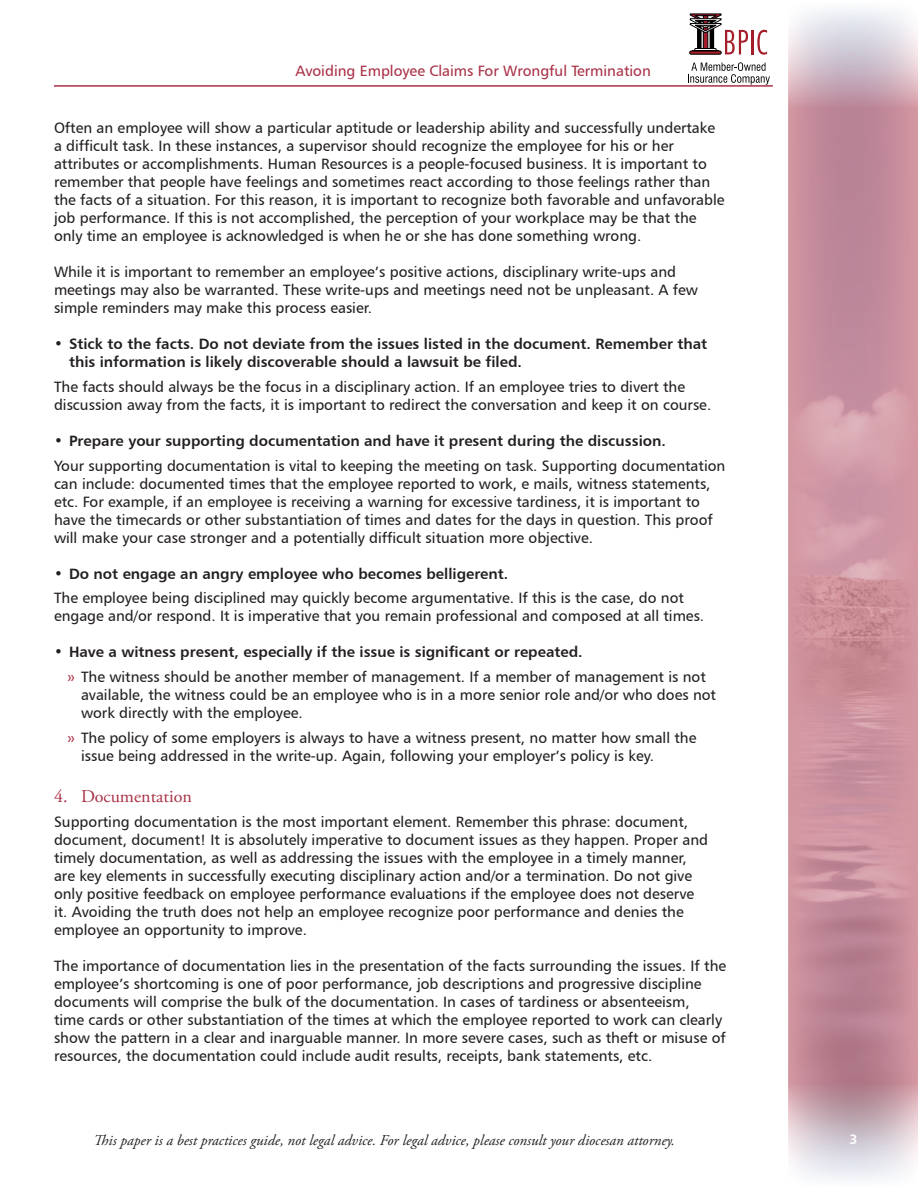
<style>
.page{position:relative;width:918px;height:1188px;background:#fff}
.page>*{position:absolute;margin:0;border:0;box-sizing:border-box;transform-origin:0 0}
.SubHeader{font:18px "Adobe Garamond Pro";color:#a93146}
.Body_Text{font:15px/18px "Humanist 777 BT Roman B";color:#231f20}
.t1{font:15px/18px "Humanist 777 BT Bold B";color:#231f20}
.t2{font:italic 15px "Adobe Garamond Pro";color:#231f20}
.t3{font:15px "Humanist 777 BT Roman B";color:#a93146}
.t4{font:13.5px "Humanist 777 BT Bold B";color:#fff}
.s1{font-family:"Humanist 777 BT Roman B"}
.s2{color:#a93146}
</style>
<div class="page">
<hr style="left:54px;top:85px;width:719px;height:2px;background:#a93146">
<svg style="left:688px;top:62px;width:82px;height:23px"></svg>
<hr style="left:751px;top:30px;width:3px;height:24px;background:#a41d2a">
<svg style="left:757px;top:30px;width:10px;height:25px"></svg>
<svg style="left:690px;top:13px;width:58px;height:41px"></svg>
<div style="left:694px;top:48px;width:22px;height:3px;border:1px solid #000"></div>
<hr style="left:692px;top:50px;width:27px;height:3px;background:#000">
<div style="left:689px;top:51px;width:32px;height:3px;border:1px solid #000;border-radius:2px"></div>
<p class="t3" style="left:295px;top:61px;width:357px">Avoiding Employee Claims For Wrongful Termination</p>
<p class="Body_Text" style="left:54px;top:119px;width:672px">Often an employee will show a particular aptitude or leadership ability and successfully undertake a difficult task. In these instances, a supervisor should recognize the employee for his or her attributes or accomplishments. Human Resources is a people-focused business. It is important to remember that people have feelings and sometimes react according to those feelings rather than the facts of a situation. For this reason, it is important to recognize both favorable and unfavorable job performance. If this is not accomplished, the perception of your workplace may be that the only time an employee is acknowledged is when he or she has done something wrong.</p>
<p class="Body_Text" style="left:54px;top:263px;width:646px">While it is important to remember an employee’s positive actions, disciplinary write-ups and meetings may also be warranted. These write-ups and meetings need not be unpleasant. A few simple reminders may make this process easier.</p>
<p class="t1" style="left:69px;top:335px;width:640px;text-indent:-15px"><span class="s1">•</span> Stick to the facts. Do not deviate from the issues listed in the document. Remember that this information is likely discoverable should a lawsuit be filed.</p>
<p class="Body_Text" style="left:54px;top:377px;width:659px">The facts should always be the focus in a disciplinary action. If an employee tries to divert the discussion away from the facts, it is important to redirect the conversation and keep it on course.</p>
<p class="t1" style="left:54px;top:431px;width:613px"><span class="s1">•</span> Prepare your supporting documentation and have it present during the discussion.</p>
<p class="Body_Text" style="left:54px;top:456px;width:673px">Your supporting documentation is vital to keeping the meeting on task. Supporting documentation can include: documented times that the employee reported to work, e mails, witness statements, etc. For example, if an employee is receiving a warning for excessive tardiness, it is important to have the timecards or other substantiation of times and dates for the days in question. This proof will make your case stronger and a potentially difficult situation more objective.</p>
<p class="t1" style="left:54px;top:564px;width:456px"><span class="s1">•</span> Do not engage an angry employee who becomes belligerent.</p>
<p class="Body_Text" style="left:54px;top:589px;width:652px">The employee being disciplined may quickly become argumentative. If this is the case, do not engage and/or respond. It is imperative that you remain professional and composed at all times.</p>
<p class="t1" style="left:54px;top:643px;width:530px"><span class="s1">•</span> Have a witness present, especially if the issue is significant or repeated.</p>
<p class="Body_Text" style="left:81px;top:668px;width:637px;text-indent:-14px"><span class="s2">»</span> The witness should be another member of management. If a member of management is not available, the witness could be an employee who is in a more senior role and/or who does not work directly with the employee.</p>
<p class="Body_Text" style="left:81px;top:728px;width:617px;text-indent:-14px"><span class="s2">»</span> The policy of some employers is always to have a witness present, no matter how small the issue being addressed in the write-up. Again, following your employer’s policy is key.</p>
<p class="SubHeader" style="left:54px;top:786px;width:139px">4. Documentation</p>
<p class="Body_Text" style="left:54px;top:812px;width:656px">Supporting documentation is the most important element. Remember this phrase: document, document, document! It is absolutely imperative to document issues as they happen. Proper and timely documentation, as well as addressing the issues with the employee in a timely manner, are key elements in successfully executing disciplinary action and/or a termination. Do not give only positive feedback on employee performance evaluations if the employee does not deserve it. Avoiding the truth does not help an employee recognize poor performance and denies the employee an opportunity to improve.</p>
<p class="Body_Text" style="left:54px;top:956px;width:674px">The importance of documentation lies in the presentation of the facts surrounding the issues. If the employee’s shortcoming is one of poor performance, job descriptions and progressive discipline documents will comprise the bulk of the documentation. In cases of tardiness or absenteeism,<br>time cards or other substantiation of the times at which the employee reported to work can clearly show the pattern in a clear and inarguable manner. In more severe cases, such as theft or misuse of resources, the documentation could include audit results, receipts, bank statements, etc.</p>
<p class="t2" style="left:94px;top:1131px;width:583px">This paper is a best practices guide, not legal advice. For legal advice, please consult your diocesan attorney.</p>
<p class="t4" style="left:849px;top:1131px;width:10px">3</p>
</div>
